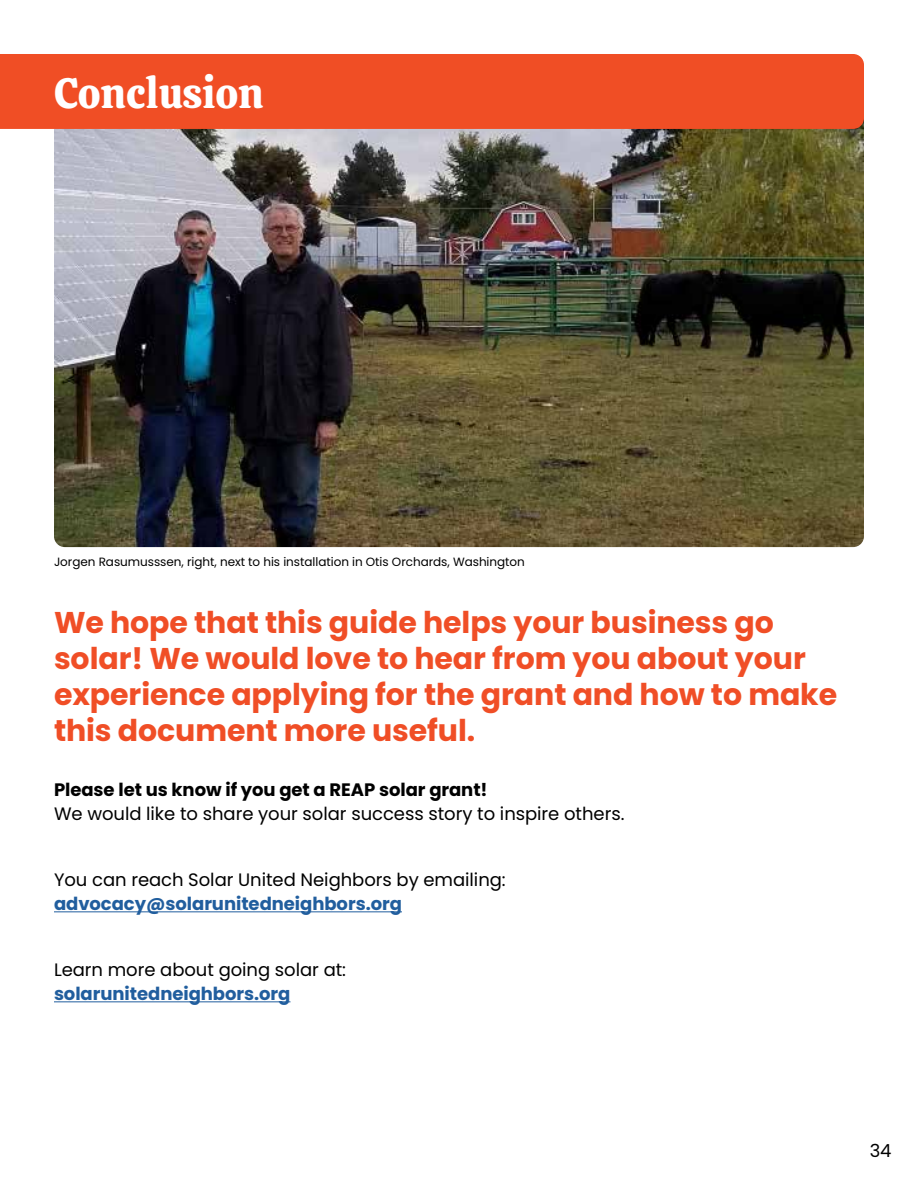
<style>
.page{position:relative;width:918px;height:1188px;background:#fff}
.page>*{position:absolute;margin:0;border:0;box-sizing:border-box;transform-origin:0 0}
.t1{font:42px "Calistoga";letter-spacing:-.005em;color:#fff}
.t2{font:700 30px/36px "Poppins";letter-spacing:-.005em;color:#f04e26}
.t3{font:18px "Poppins";letter-spacing:-.005em;color:#000}
.t4{font:700 18px "Poppins";letter-spacing:-.005em;color:#215e9e}
.t5{font:700 18px "Poppins";letter-spacing:-.005em;color:#000}
.t6{font:12px "Poppins";letter-spacing:-.005em;color:#000}
</style>
<div class="page">
<img style="left:54px;top:129px;width:810px;height:418px">
<div style="left:0;top:54px;width:864px;height:75px;background:#f04e25"></div>
<hr style="left:54px;top:911px;width:348px;height:1px;background:#215e9e">
<hr style="left:54px;top:1001px;width:236px;height:1px;background:#215e9e">
<h1 class="t1" style="left:54px;top:56px;width:211px">Conclusion</h1>
<p class="t6" style="left:54px;top:554px;width:472px">Jorgen Rasumusssen, right, next to his installation in Otis Orchards, Washington</p>
<p class="t2" style="left:54px;top:605px;width:785px">We hope that this guide helps your business go solar! We would love to hear from you about your experience applying for the grant and how to make this document more useful.</p>
<p class="t5" style="left:54px;top:780px;width:435px">Please let us know if you get a REAP solar grant!</p>
<p class="t3" style="left:54px;top:804px;width:572px">We would like to share your solar success story to inspire others.</p>
<p class="t3" style="left:54px;top:870px;width:453px">You can reach Solar United Neighbors by emailing:</p>
<p class="t4" style="left:54px;top:894px;width:349px">advocacy@solarunitedneighbors.org</p>
<p class="t3" style="left:54px;top:960px;width:294px">Learn more about going solar at:</p>
<p class="t4" style="left:54px;top:984px;width:238px">solarunitedneighbors.org</p>
<p class="t3" style="left:870px;top:1141px;width:23px">34</p>
</div>
